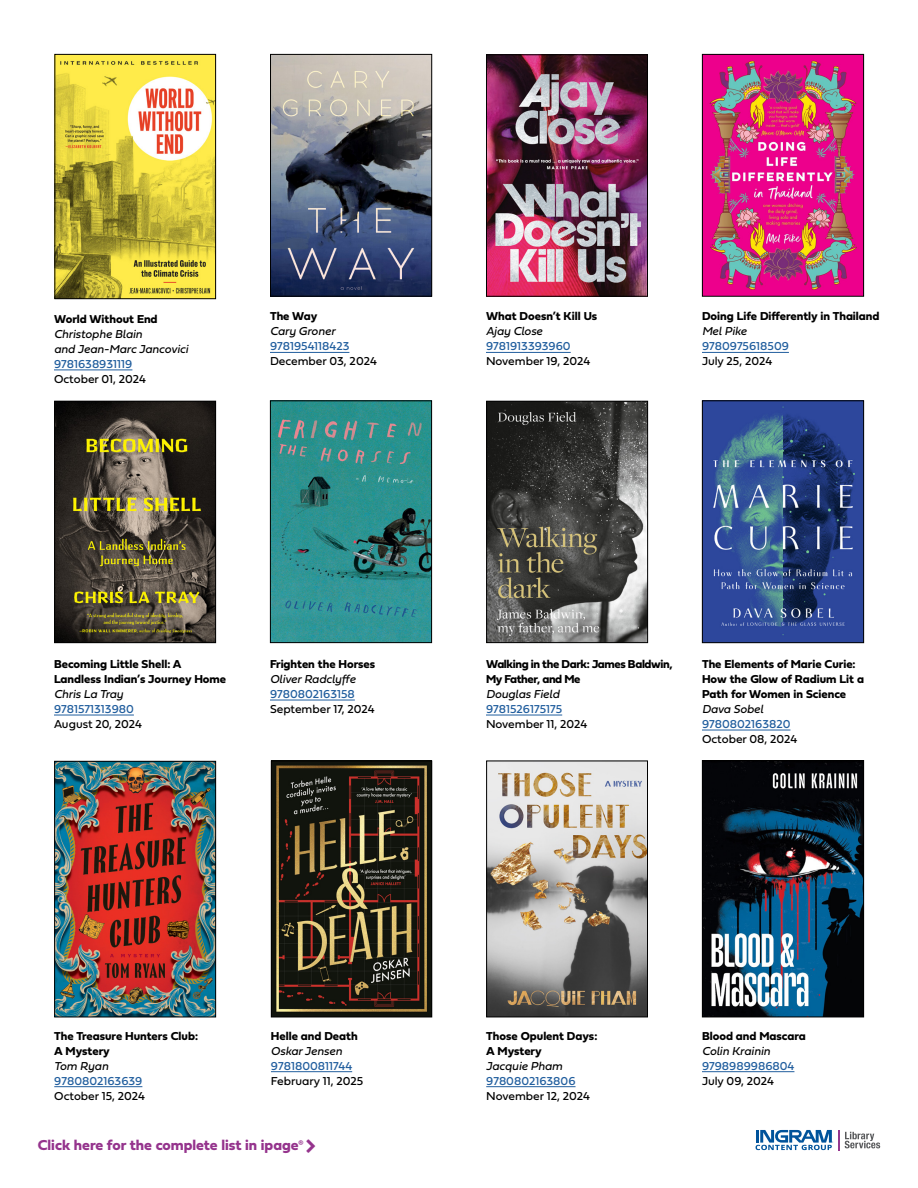
<style>
.page{position:relative;width:918px;height:1188px;background:#fff}
.page>*{position:absolute;margin:0;border:0;box-sizing:border-box;transform-origin:0 0}
.t1{font:15px "Fieldwork Geo Bold";color:#95348d}
.t2{font:12px/15px "Fieldwork Geo Bold";color:#000}
.t3{font:12px "Fieldwork Geo Regular";color:#000}
.t4{font:12px "Fieldwork Geo Regular";color:#215e9e}
.t5{font:italic 12px/15px "Fieldwork";color:#000}
.t6{font:12px/15px "Fieldwork Geo Bold";letter-spacing:-.03em;color:#000}
</style>
<div class="page">
<svg style="left:756px;top:1130px;width:77px;height:20px"></svg>
<hr style="left:838px;top:1130px;width:2px;height:20px;background:#95368f">
<svg style="left:845px;top:1132px;width:35px;height:16px"></svg>
<hr style="left:54px;top:715px;width:80px;height:1px;background:#215e9e">
<img style="left:56px;top:403px;width:158px;height:238px">
<div style="left:54px;top:401px;width:162px;height:242px;border:1px solid #000"></div>
<hr style="left:486px;top:352px;width:85px;height:1px;background:#215e9e">
<img style="left:488px;top:56px;width:158px;height:239px">
<div style="left:486px;top:54px;width:162px;height:243px;border:1px solid #000"></div>
<hr style="left:486px;top:715px;width:76px;height:1px;background:#215e9e">
<img style="left:488px;top:403px;width:158px;height:238px">
<div style="left:486px;top:401px;width:162px;height:242px;border:1px solid #000"></div>
<hr style="left:270px;top:352px;width:79px;height:1px;background:#215e9e">
<img style="left:272px;top:56px;width:158px;height:239px">
<div style="left:270px;top:54px;width:162px;height:243px;border:1px solid #000"></div>
<hr style="left:270px;top:700px;width:85px;height:1px;background:#215e9e">
<img style="left:272px;top:402px;width:158px;height:239px">
<div style="left:270px;top:400px;width:162px;height:243px;border:1px solid #000"></div>
<hr style="left:702px;top:352px;width:87px;height:1px;background:#215e9e">
<img style="left:704px;top:56px;width:158px;height:239px">
<div style="left:702px;top:54px;width:162px;height:243px;border:1px solid #000"></div>
<hr style="left:702px;top:730px;width:88px;height:1px;background:#215e9e">
<img style="left:704px;top:402px;width:158px;height:239px">
<div style="left:702px;top:400px;width:162px;height:243px;border:1px solid #000"></div>
<img style="left:56px;top:763px;width:158px;height:252px">
<div style="left:54px;top:761px;width:162px;height:256px;border:1px solid #000"></div>
<hr style="left:54px;top:1086px;width:88px;height:1px;background:#215e9e">
<img style="left:273px;top:763px;width:157px;height:252px">
<div style="left:271px;top:761px;width:161px;height:256px;border:1px solid #000"></div>
<hr style="left:271px;top:1071px;width:81px;height:1px;background:#215e9e">
<img style="left:488px;top:763px;width:158px;height:252px">
<div style="left:486px;top:761px;width:162px;height:256px;border:1px solid #000"></div>
<hr style="left:486px;top:1086px;width:90px;height:1px;background:#215e9e">
<img style="left:704px;top:762px;width:158px;height:253px">
<div style="left:702px;top:760px;width:162px;height:257px;border:1px solid #000"></div>
<hr style="left:702px;top:1071px;width:92px;height:1px;background:#215e9e">
<hr style="left:54px;top:369px;width:78px;height:1px;background:#215e9e">
<img style="left:56px;top:56px;width:158px;height:241px">
<div style="left:54px;top:54px;width:162px;height:245px;border:1px solid #000"></div>
<p class="t2" style="left:54px;top:311px;width:105px">World Without End</p>
<p class="t5" style="left:54px;top:326px;width:136px">Christophe Blain<br>and Jean-Marc Jancovici</p>
<p class="t4" style="left:54px;top:354px;width:80px">9781638931119</p>
<p class="t3" style="left:54px;top:369px;width:94px">October 01, 2024</p>
<p class="t2" style="left:270px;top:308px;width:49px">The Way</p>
<p class="t5" style="left:270px;top:323px;width:67px">Cary Groner</p>
<p class="t4" style="left:270px;top:337px;width:81px">9781954118423</p>
<p class="t3" style="left:270px;top:352px;width:108px">December 03, 2024</p>
<p class="t2" style="left:486px;top:308px;width:113px">What Doesn’t Kill Us</p>
<p class="t5" style="left:486px;top:323px;width:58px">Ajay Close</p>
<p class="t4" style="left:486px;top:337px;width:86px">9781913393960</p>
<p class="t3" style="left:486px;top:352px;width:106px">November 19, 2024</p>
<p class="t2" style="left:702px;top:308px;width:179px">Doing Life Differently in Thailand</p>
<p class="t5" style="left:702px;top:323px;width:46px">Mel Pike</p>
<p class="t4" style="left:702px;top:337px;width:88px">9780975618509</p>
<p class="t3" style="left:702px;top:352px;width:72px">July 25, 2024</p>
<p class="t2" style="left:54px;top:656px;width:174px">Becoming Little Shell: A<br>Landless Indian’s Journey Home</p>
<p class="t5" style="left:54px;top:686px;width:71px">Chris La Tray</p>
<p class="t4" style="left:54px;top:700px;width:81px">9781571313980</p>
<p class="t3" style="left:54px;top:715px;width:90px">August 20, 2024</p>
<p class="t2" style="left:270px;top:656px;width:107px">Frighten the Horses</p>
<p class="t5" style="left:270px;top:671px;width:87px">Oliver Radclyffe</p>
<p class="t4" style="left:270px;top:685px;width:86px">9780802163158</p>
<p class="t3" style="left:270px;top:700px;width:106px">September 17, 2024</p>
<p class="t6" style="left:486px;top:656px;width:188px">Walking in the Dark: James Baldwin,<br>My Father, and Me</p>
<p class="t5" style="left:486px;top:686px;width:75px">Douglas Field</p>
<p class="t4" style="left:486px;top:700px;width:78px">9781526175175</p>
<p class="t3" style="left:486px;top:715px;width:103px">November 11, 2024</p>
<p class="t2" style="left:702px;top:656px;width:164px">The Elements of Marie Curie:<br>How the Glow of Radium Lit a<br>Path for Women in Science</p>
<p class="t5" style="left:702px;top:701px;width:63px">Dava Sobel</p>
<p class="t4" style="left:702px;top:715px;width:90px">9780802163820</p>
<p class="t3" style="left:702px;top:730px;width:97px">October 08, 2024</p>
<p class="t2" style="left:54px;top:1028px;width:145px">The Treasure Hunters Club:<br>A Mystery</p>
<p class="t5" style="left:54px;top:1058px;width:56px">Tom Ryan</p>
<p class="t4" style="left:54px;top:1071px;width:90px">9780802163639</p>
<p class="t3" style="left:54px;top:1086px;width:92px">October 15, 2024</p>
<p class="t2" style="left:271px;top:1028px;width:88px">Helle and Death</p>
<p class="t5" style="left:271px;top:1043px;width:73px">Oskar Jensen</p>
<p class="t4" style="left:271px;top:1056px;width:83px">9781800811744</p>
<p class="t3" style="left:271px;top:1071px;width:94px">February 11, 2025</p>
<p class="t1" style="left:38px;top:1133px;width:267px">Click here for the complete list in ipage<sup>®</sup></p>
<p class="t2" style="left:486px;top:1028px;width:113px">Those Opulent Days:<br>A Mystery</p>
<p class="t5" style="left:486px;top:1058px;width:78px">Jacquie Pham</p>
<p class="t4" style="left:486px;top:1071px;width:91px">9780802163806</p>
<p class="t3" style="left:486px;top:1086px;width:105px">November 12, 2024</p>
<p class="t2" style="left:702px;top:1028px;width:105px">Blood and Mascara</p>
<p class="t5" style="left:702px;top:1043px;width:70px">Colin Krainin</p>
<p class="t4" style="left:702px;top:1056px;width:94px">9798989986804</p>
<p class="t3" style="left:702px;top:1071px;width:74px">July 09, 2024</p>
</div>
